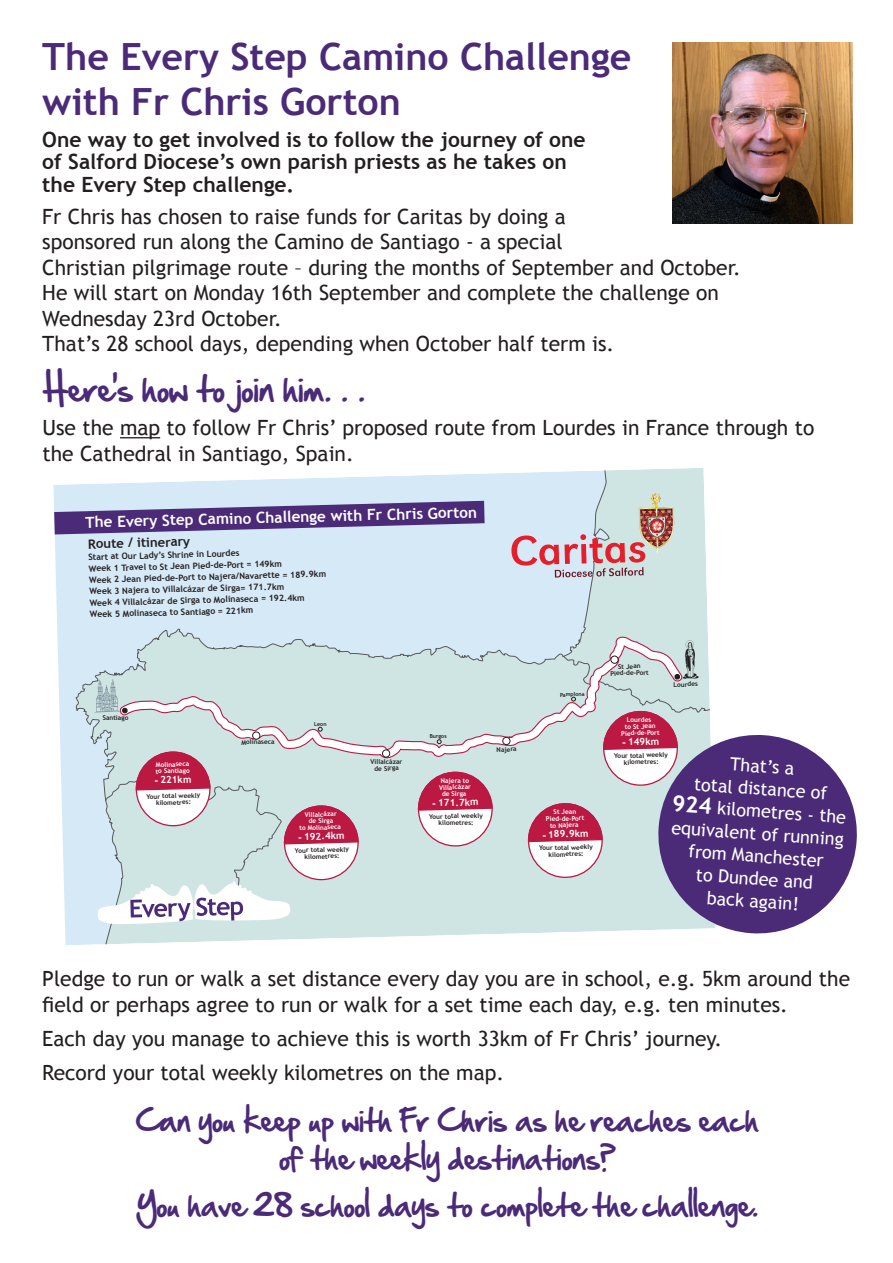
<style>
.page{position:relative;width:893px;height:1263px;background:#fff}
.page>*{position:absolute;margin:0;border:0;box-sizing:border-box;transform-origin:0 0}
.t1{font:700 37.5px/45px "Trebuchet MS";color:#4b2b78}
.t2{font:30px "Hand Of Sean";color:#4b2b78}
.t3{font:27px/38.2px "Hand Of Sean";color:#4b2b78;text-align:center}
.t4{font:21px/25.5px "Trebuchet MS";color:#231f20}
.t5{font:700 21px/22.8px "Trebuchet MS";color:#231f20}
.t6{font:18px/22.5px "Trebuchet MS";color:#fff;text-align:center}
.t7{font:700 15.3px "Trebuchet MS";color:#fff}
.t8{font:700 13.2px "Trebuchet MS";color:#231f20}
.t9{font:700 9.9px "Trebuchet MS";color:#fff}
.t10{font:700 8.7px/11.6px "Trebuchet MS";color:#231f20}
.t11{font:700 6.6px/6.6px "Trebuchet MS";color:#231f20;text-align:center}
.t12{font:700 6.6px/6.6px "Trebuchet MS";color:#fff;text-align:center}
.t13{font:700 5.4px "Trebuchet MS";color:#231f20}
.s1{font-size:6.6px}
.s2{font-weight:700;font-size:22.5px}
</style>
<div class="page">
<hr style="left:120px;top:437px;width:40px;height:1px;background:#231f20">
<img style="left:672px;top:43px;width:181px;height:180px">
<svg style="left:53px;top:484px;width:23px;height:461px;fill:#d6e9f7"></svg>
<svg style="left:76px;top:468px;width:632px;height:477px;background:#d6e8f0"></svg>
<svg style="left:116px;top:635px;width:568px;height:125px;background:#d0e0e1"></svg>
<svg style="left:54px;top:501px;width:431px;height:33px;background:#7768a0"></svg>
<svg style="left:437px;top:739px;width:4px;height:5px"></svg>
<svg style="left:318px;top:727px;width:4px;height:4px"></svg>
<div style="left:253px;top:732px;width:7px;height:7px;background:#fff;border-radius:50%"></div>
<div style="left:252px;top:732px;width:8px;height:7px;border:1px solid #231f20;border-radius:50%"></div>
<svg style="left:417px;top:770px;width:76px;height:78px"></svg>
<svg style="left:94px;top:679px;width:34px;height:34px"></svg>
<svg style="left:97px;top:750px;width:262px;height:175px"></svg>
<svg style="left:511px;top:493px;width:163px;height:84px;background:#cec2c7"></svg>
<div style="left:382px;top:750px;width:8px;height:7px;background:#fff;border-radius:50%"></div>
<div style="left:382px;top:749px;width:8px;height:8px;border:1px solid #231f20;border-radius:50%"></div>
<div style="left:503px;top:737px;width:7px;height:8px;background:#fff;border-radius:50%"></div>
<div style="left:502px;top:737px;width:8px;height:8px;border:1px solid #231f20;border-radius:50%"></div>
<svg style="left:519px;top:640px;width:338px;height:297px"></svg>
<h1 class="t1" style="left:42px;top:34px;width:591px">The Every Step Camino Challenge with Fr Chris Gorton</h1>
<p class="t5" style="left:42px;top:128px;width:545px">One way to get involved is to follow the journey of one of Salford Diocese’s own parish priests as he takes on the Every Step challenge.</p>
<p class="t4" style="left:42px;top:204px;width:700px">Fr Chris has chosen to raise funds for Caritas by doing a<br>sponsored run along the Camino de Santiago - a special<br>Christian pilgrimage route – during the months of September and October.<br>He will start on Monday 16th September and complete the challenge on Wednesday 23rd October.<br>That’s 28 school days, depending when October half term is.</p>
<h2 class="t2" style="left:43px;top:362px;width:325px">Here’s how to join him. . .</h2>
<p class="t4" style="left:43px;top:415px;width:773px">Use the map to follow Fr Chris’ proposed route from Lourdes in France through to the Cathedral in Santiago, Spain.</p>
<p class="t7" style="left:85px;top:514px;width:393px;rotate:-2deg">The Every Step Camino Challenge with Fr Chris Gorton</p>
<p class="t8" style="left:88px;top:536px;width:104px;rotate:-2deg">Route / itinerary</p>
<p class="t10" style="left:88px;top:552px;width:239px;rotate:-2deg">Start at Our Lady’s Shrine in Lourdes<br>Week 1 Travel to St Jean Pied-de-Port = 149km<br>Week 2 Jean Pied-de-Port to Najera/Navarette = 189.9km Week 3 Najera to Villalcázar de Sirga= 171.7km<br>Week 4 Villalcázar de Sirga to Molinaseca = 192.4km Week 5 Molinaseca to Santiago = 221km</p>
<p class="t11" style="left:102px;top:715px;width:27px;rotate:-2deg">Santiago</p>
<p class="t12" style="left:155px;top:761px;width:36px;text-align:left;rotate:-2deg">Molinaseca to Santiago</p>
<p class="t9" style="left:154px;top:774px;width:38px;rotate:-2deg"><span class="s1">=</span> 221km</p>
<p class="t11" style="left:146px;top:793px;width:55px;rotate:-2deg">Your total weekly kilometres:</p>
<p class="t11" style="left:241px;top:739px;width:35px;rotate:-2deg">Molinaseca</p>
<p class="t13" style="left:314px;top:721px;width:14px;rotate:-2deg">Leon</p>
<p class="t12" style="left:299px;top:811px;width:43px;rotate:-2deg">Villalcázar<br>de Sirga<br>to Molinaseca</p>
<p class="t9" style="left:298px;top:830px;width:48px;rotate:-2deg"><span class="s1">=</span> 192.4km</p>
<p class="t11" style="left:295px;top:847px;width:55px;rotate:-2deg">Your total weekly kilometres:</p>
<p class="t11" style="left:370px;top:759px;width:33px;rotate:-2deg">Villalcázar de Sirga</p>
<p class="t13" style="left:429px;top:733px;width:19px;rotate:-2deg">Burgos</p>
<p class="t11" style="left:496px;top:746px;width:22px;rotate:-2deg">Najera</p>
<p class="t13" style="left:560px;top:691px;width:26px;rotate:-2deg">Pamplona</p>
<p class="t12" style="left:439px;top:778px;width:33px;rotate:-2deg">Najera to<br>Villalcázar de Sirga</p>
<p class="t9" style="left:432px;top:797px;width:48px;rotate:-2deg"><span class="s1">=</span> 171.7km</p>
<p class="t11" style="left:429px;top:814px;width:55px;rotate:-2deg">Your total weekly kilometres:</p>
<p class="t12" style="left:545px;top:809px;width:40px;rotate:-2deg">St Jean<br>Pied-de-Port to Najera</p>
<p class="t9" style="left:542px;top:828px;width:48px;rotate:-2deg"><span class="s1">=</span> 189.9km</p>
<p class="t11" style="left:539px;top:845px;width:55px;rotate:-2deg">Your total weekly kilometres:</p>
<p class="t11" style="left:610px;top:664px;width:40px;rotate:-2deg">St Jean<br>Pied-de-Port</p>
<p class="t11" style="left:673px;top:681px;width:26px;rotate:-2deg">Lourdes</p>
<p class="t12" style="left:621px;top:717px;width:40px;rotate:-2deg">Lourdes<br>to St Jean<br>Pied-de-Port</p>
<p class="t9" style="left:622px;top:736px;width:38px;rotate:-2deg"><span class="s1">=</span> 149km</p>
<p class="t11" style="left:614px;top:753px;width:55px;rotate:-2deg">Your total weekly kilometres:</p>
<p class="t6" style="left:676px;top:749px;width:176px;rotate:4deg">That’s a<br>total distance of<br><span class="s2">924</span> kilometres - the equivalent of running from Manchester<br>to Dundee and<br>back again!</p>
<p class="t4" style="left:42px;top:966px;width:809px">Pledge to run or walk a set distance every day you are in school, e.g. 5km around the field or perhaps agree to run or walk for a set time each day, e.g. ten minutes.</p>
<p class="t4" style="left:42px;top:1021px;width:681px;line-height:34px">Each day you manage to achieve this is worth 33km of Fr Chris’ journey.<br>Record your total weekly kilometres on the map.</p>
<p class="t3" style="left:136px;top:1101px;width:624px">Can you keep up with Fr Chris as he reaches each of the weekly destinations?</p>
<p class="t3" style="left:136px;top:1186px;width:624px">You have 28 school days to complete the challenge.</p>
</div>
